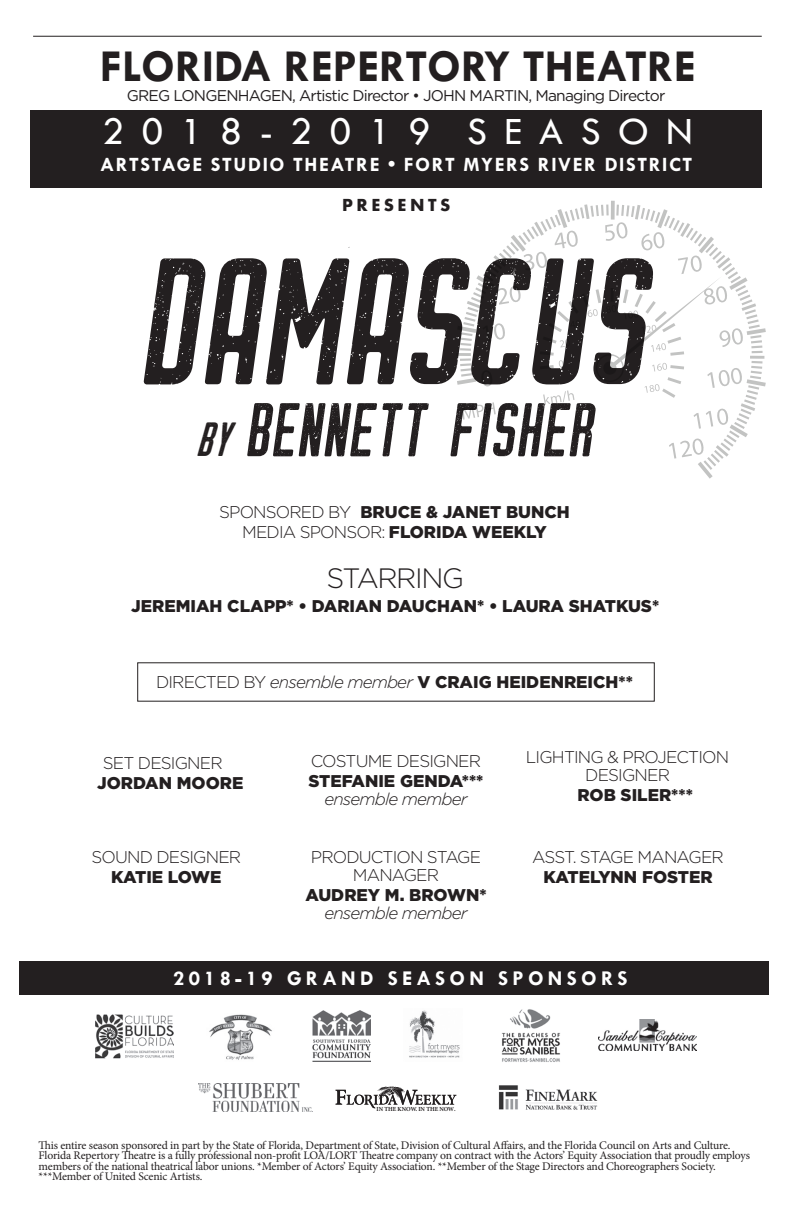
<style>
.page{position:relative;width:792px;height:1224px;background:#fff}
.page>*{position:absolute;margin:0;border:0;box-sizing:border-box;transform-origin:0 0}
.t1{font:italic 180px "Cache Pressed";color:#231f20}
.t2{font:italic 76px "Cache Pressed";color:#231f20}
.t3{font:700 46px "Tw Cen";color:#231f20}
.t4{font:40px "Tw Cen";letter-spacing:.43em;color:#fff}
.t5{font:300 28px "Gotham";letter-spacing:-.05em;color:#231f20}
.t6{font:700 21.2px "Tw Cen";letter-spacing:.2em;color:#fff}
.t7{font:700 20.4px "Tw Cen MT Std";letter-spacing:.075em;color:#fff}
.t8{font:700 18px "Futura";letter-spacing:.2em;color:#231f20}
.t9{font:900 17px/20px "Gotham";color:#231f20;text-align:center}
.t10{font:300 17px/18px "Gotham";letter-spacing:-.05em;color:#231f20;text-align:center}
.t11{font:italic 300 17px "Gotham";letter-spacing:-.05em;color:#231f20}
.t12{font:900 17px "Gotham";letter-spacing:-.02em;color:#231f20}
.t13{font:15.6px "Gotham";letter-spacing:-.05em;color:#231f20}
.t14{font:11.6px/10.6px "Minion Pro";letter-spacing:-.015em;color:#231f20}
.t15{font:700 6.2px "Minion";color:#231f20}
.s1{font-size:48px}
.s2{font-weight:300}
.s3{font-weight:300;font-style:italic}
</style>
<div class="page">
<div style="left:19px;top:962px;width:749px;height:33px;background:#231f20"></div>
<img style="left:209px;top:1014px;width:63px;height:46px">
<img style="left:95px;top:1014px;width:78px;height:45px">
<img style="left:409px;top:1010px;width:51px;height:48px">
<img style="left:313px;top:1011px;width:58px;height:51px">
<img style="left:199px;top:1083px;width:114px;height:29px">
<img style="left:498px;top:1085px;width:100px;height:25px">
<img style="left:501px;top:1009px;width:60px;height:53px">
<div style="left:30px;top:110px;width:732px;height:77px;background:#231f20"></div>
<hr style="left:33px;top:36px;width:729px;height:1px;background:#231f20">
<img style="left:598px;top:1020px;width:99px;height:31px">
<svg style="left:335px;top:1087px;width:122px;height:21px"></svg>
<svg style="left:611px;top:201px;width:4px;height:3px"></svg>
<hr style="left:456px;top:353px;width:15px;height:3px;background:#040503">
<svg style="left:457px;top:204px;width:309px;height:275px"></svg>
<h3 class="t3" style="left:100px;top:39px;width:597px">FLORIDA REPERTORY THEATRE</h3>
<h3 class="t4" style="left:102px;top:107px;width:592px">2018-2019 SEASON</h3>
<h3 class="t7" style="left:100px;top:154px;width:594px">ARTSTAGE STUDIO THEATRE • FORT MYERS RIVER DISTRICT</h3>
<h3 class="t8" style="left:342px;top:194px;width:110px">PRESENTS</h3>
<h3 class="t13" style="left:127px;top:86px;width:540px">GREG LONGENHAGEN, Artistic Director • JOHN MARTIN, Managing Director</h3>
<h1 class="t1" style="left:142px;top:240px;width:511px">DAMASCUS</h1>
<h2 class="t2" style="left:199px;top:395px;width:397px"><span class="s1">by</span> BENNETT FISHER</h2>
<h3 class="t9" style="left:219px;top:501px;width:352px"><span class="s2">SPONSORED BY</span> BRUCE &amp; JANET BUNCH<br><span class="s2">MEDIA SPONSOR:</span> FLORIDA WEEKLY</h3>
<h3 class="t5" style="left:326px;top:560px;width:139px">STARRING</h3>
<h3 class="t9" style="left:131px;top:595px;width:530px">JEREMIAH CLAPP* • DARIAN DAUCHAN* • LAURA SHATKUS*</h3>
<h3 class="t9" style="left:156px;top:671px;width:478px"><span class="s2">DIRECTED BY</span> <span class="s3">ensemble member</span> V CRAIG HEIDENREICH**</h3>
<h3 class="t10" style="left:103px;top:754px;width:121px">SET DESIGNER</h3>
<h3 class="t9" style="left:97px;top:773px;width:148px">JORDAN MOORE</h3>
<h3 class="t10" style="left:91px;top:848px;width:151px">SOUND DESIGNER</h3>
<h3 class="t12" style="left:111px;top:865px;width:112px">KATIE LOWE</h3>
<h3 class="t10" style="left:311px;top:751px;width:172px">COSTUME DESIGNER</h3>
<h3 class="t9" style="left:309px;top:771px;width:176px">STEFANIE GENDA***</h3>
<h3 class="t11" style="left:324px;top:788px;width:145px">ensemble member</h3>
<h3 class="t10" style="left:311px;top:848px;width:172px">PRODUCTION STAGE<br>MANAGER</h3>
<h3 class="t9" style="left:305px;top:885px;width:183px">AUDREY M. BROWN*</h3>
<h3 class="t11" style="left:324px;top:902px;width:145px">ensemble member</h3>
<h3 class="t10" style="left:526px;top:748px;width:205px">LIGHTING &amp; PROJECTION<br>DESIGNER</h3>
<h3 class="t9" style="left:577px;top:785px;width:117px">ROB SILER***</h3>
<h3 class="t10" style="left:532px;top:848px;width:193px">ASST. STAGE MANAGER</h3>
<h3 class="t9" style="left:543px;top:867px;width:171px">KATELYNN FOSTER</h3>
<h3 class="t6" style="left:173px;top:966px;width:456px">2018-19 GRAND SEASON SPONSORS</h3>
<p class="t15" style="left:377px;top:1106px;width:81px">IN THE KNOW. IN THE NOW.</p>
<p class="t14" style="left:39px;top:1140px;width:713px">This entire season sponsored in part by the State of Florida, Department of State, Division of Cultural Affairs, and the Florida Council on Arts and Culture.<br>Florida Repertory Theatre is a fully professional non-profit LOA/LORT Theatre company on contract with the Actors’ Equity Association that proudly employs members of the national theatrical labor unions. *Member of Actors’ Equity Association. **Member of the Stage Directors and Choreographers Society. ***Member of United Scenic Artists.</p>
</div>
